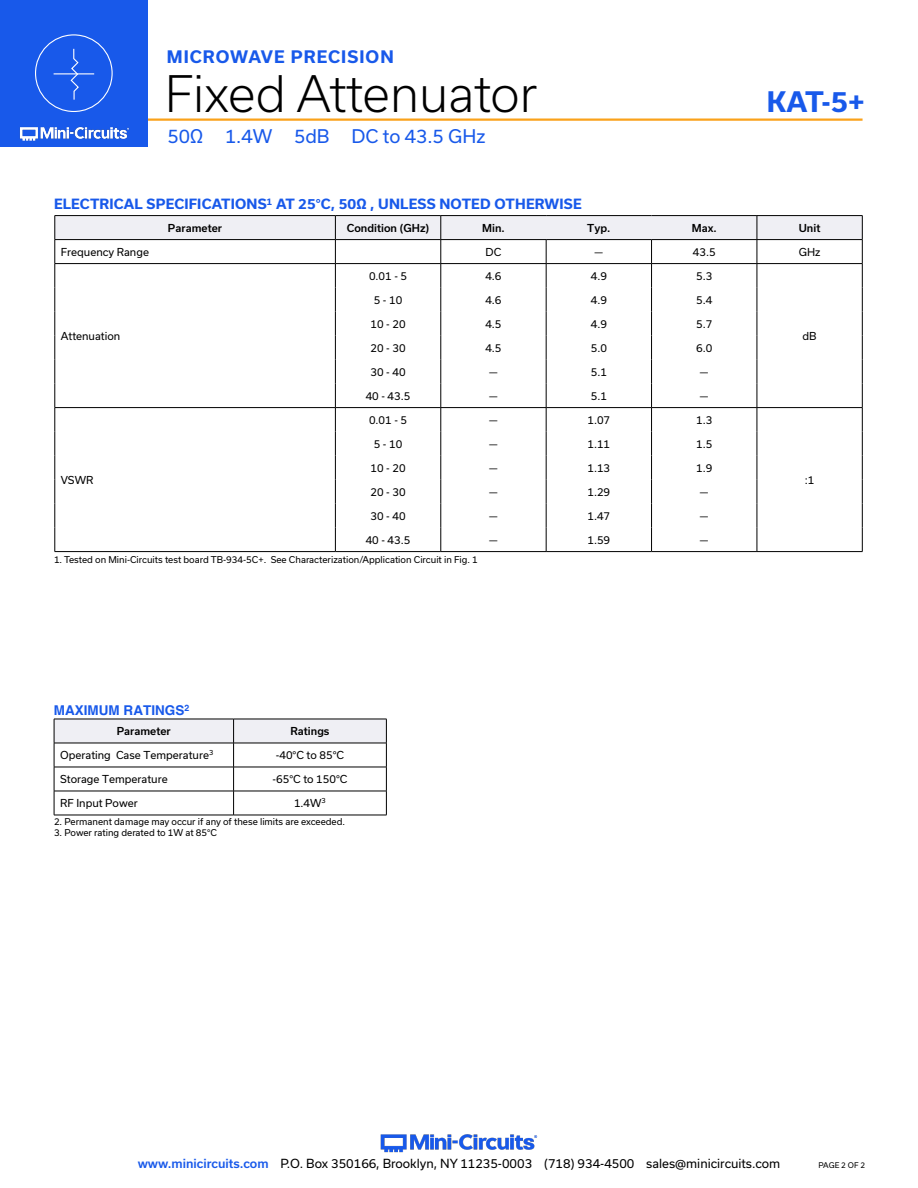
<style>
.page{position:relative;width:918px;height:1188px;background:#fff}
.page>*{position:absolute;margin:0;border:0;box-sizing:border-box;transform-origin:0 0}
.t1{font:300 48px "Usual";color:#000}
.t2{font:700 27px "Usual";color:#1859ea}
.t3{font:18px "Usual";color:#1859ea}
.t4{font:700 16.5px "Usual";letter-spacing:.065em;color:#1859ea}
.Blue_Headers{font:700 13.5px "Usual";letter-spacing:.015em;color:#1859ea}
.Blue_Headers-2{font:700 13.5px "Helvetica";color:#1859ea}
.t5{font:12px "Usual";color:#000}
.Table_Body_Center{font:10.5px "Usual";color:#000}
.Table_Body_Left_Just{font:10.5px "Usual";color:#000}
.Table_Header_Center{font:500 10.5px "Usual";color:#000}
.Notes{font:9px "Usual";color:#000}
.t6{font:7.5px "Usual";color:#000}
.s1{font-weight:500;color:#1859ea}
</style>
<div class="page">
<hr style="left:130px;top:118px;width:733px;height:3px;background:#faa21b">
<div style="left:0;top:0;width:148px;height:147px;background:#1859ea"></div>
<img style="left:19px;top:126px;width:111px;height:15px">
<div style="left:35px;top:34px;width:78px;height:78px;border:1px solid #fff;border-radius:50%"></div>
<hr style="left:54px;top:73px;width:40px;height:1px;background:#fff">
<svg style="left:70px;top:48px;width:10px;height:52px"></svg>
<img style="left:380px;top:1134px;width:158px;height:19px">
<hr style="left:335px;top:551px;width:106px;height:1px;background:#000">
<hr style="left:441px;top:551px;width:105px;height:1px;background:#000">
<hr style="left:546px;top:551px;width:106px;height:1px;background:#000">
<hr style="left:652px;top:551px;width:105px;height:1px;background:#000">
<hr style="left:55px;top:215px;width:280px;height:1px;background:#000">
<hr style="left:335px;top:215px;width:106px;height:1px;background:#000">
<hr style="left:441px;top:215px;width:105px;height:1px;background:#000">
<hr style="left:546px;top:215px;width:106px;height:1px;background:#000">
<hr style="left:652px;top:215px;width:105px;height:1px;background:#000">
<hr style="left:757px;top:215px;width:105px;height:1px;background:#000">
<hr style="left:55px;top:551px;width:280px;height:1px;background:#000">
<svg style="left:55px;top:216px;width:808px;height:335px"></svg>
<hr style="left:757px;top:551px;width:105px;height:1px;background:#000">
<div style="left:54px;top:719px;width:180px;height:24px;background:#efeff4"></div>
<div style="left:234px;top:719px;width:152px;height:24px;background:#efeff4"></div>
<hr style="left:234px;top:743px;width:153px;height:1px;background:#000">
<hr style="left:234px;top:767px;width:153px;height:1px;background:#000">
<hr style="left:234px;top:791px;width:153px;height:1px;background:#000">
<hr style="left:234px;top:815px;width:153px;height:1px;background:#000">
<hr style="left:54px;top:719px;width:179px;height:1px;background:#000">
<hr style="left:233px;top:719px;width:154px;height:1px;background:#000">
<svg style="left:233px;top:719px;width:1px;height:96px"></svg>
<svg style="left:386px;top:719px;width:1px;height:96px"></svg>
<hr style="left:54px;top:743px;width:180px;height:1px;background:#000">
<hr style="left:54px;top:767px;width:180px;height:1px;background:#000">
<hr style="left:54px;top:791px;width:180px;height:1px;background:#000">
<svg style="left:54px;top:719px;width:1px;height:96px"></svg>
<hr style="left:54px;top:815px;width:180px;height:1px;background:#000">
<h3 class="t4" style="left:167px;top:47px;width:228px">MICROWAVE PRECISION</h3>
<h1 class="t1" style="left:165px;top:66px;width:374px">Fixed Attenuator</h1>
<h3 class="t3" style="left:167px;top:126px;width:320px">50Ω 1.4W 5dB DC to 43.5 GHz</h3>
<p class="Blue_Headers" style="left:54px;top:196px;width:529px">ELECTRICAL SPECIFICATIONS<sup>1</sup> AT 25°C, 50Ω , UNLESS NOTED OTHERWISE</p>
<h2 class="t2" style="left:767px;top:86px;width:100px">KAT-5+</h2>
<p class="Table_Header_Center" style="left:168px;top:222px;width:56px">Parameter</p>
<p class="Table_Header_Center" style="left:347px;top:222px;width:84px">Condition (GHz)</p>
<p class="Table_Header_Center" style="left:482px;top:222px;width:24px">Min.</p>
<p class="Table_Header_Center" style="left:587px;top:222px;width:25px">Typ.</p>
<p class="Table_Header_Center" style="left:692px;top:222px;width:26px">Max.</p>
<p class="Table_Header_Center" style="left:799px;top:222px;width:23px">Unit</p>
<p class="Table_Body_Left_Just" style="left:61px;top:246px;width:90px">Frequency Range</p>
<p class="Table_Body_Center" style="left:486px;top:246px;width:17px">DC</p>
<p class="Table_Body_Center" style="left:595px;top:246px;width:10px">—</p>
<p class="Table_Body_Center" style="left:693px;top:246px;width:24px">43.5</p>
<p class="Table_Body_Center" style="left:799px;top:246px;width:23px">GHz</p>
<p class="Table_Body_Left_Just" style="left:61px;top:330px;width:61px">Attenuation</p>
<p class="Table_Body_Center" style="left:369px;top:270px;width:40px">0.01 - 5</p>
<p class="Table_Body_Center" style="left:485px;top:270px;width:18px">4.6</p>
<p class="Table_Body_Center" style="left:591px;top:270px;width:18px">4.9</p>
<p class="Table_Body_Center" style="left:696px;top:270px;width:18px">5.3</p>
<p class="Table_Body_Center" style="left:374px;top:294px;width:30px">5 - 10</p>
<p class="Table_Body_Center" style="left:485px;top:294px;width:18px">4.6</p>
<p class="Table_Body_Center" style="left:591px;top:294px;width:18px">4.9</p>
<p class="Table_Body_Center" style="left:696px;top:294px;width:18px">5.4</p>
<p class="Table_Body_Center" style="left:371px;top:318px;width:37px">10 - 20</p>
<p class="Table_Body_Center" style="left:485px;top:318px;width:18px">4.5</p>
<p class="Table_Body_Center" style="left:591px;top:318px;width:18px">4.9</p>
<p class="Table_Body_Center" style="left:696px;top:318px;width:18px">5.7</p>
<p class="Table_Body_Center" style="left:371px;top:342px;width:37px">20 - 30</p>
<p class="Table_Body_Center" style="left:485px;top:342px;width:18px">4.5</p>
<p class="Table_Body_Center" style="left:591px;top:342px;width:18px">5.0</p>
<p class="Table_Body_Center" style="left:696px;top:342px;width:18px">6.0</p>
<p class="Table_Body_Center" style="left:371px;top:366px;width:37px">30 - 40</p>
<p class="Table_Body_Center" style="left:489px;top:366px;width:10px">—</p>
<p class="Table_Body_Center" style="left:591px;top:366px;width:18px">5.1</p>
<p class="Table_Body_Center" style="left:700px;top:366px;width:10px">—</p>
<p class="Table_Body_Center" style="left:366px;top:390px;width:46px">40 - 43.5</p>
<p class="Table_Body_Center" style="left:489px;top:390px;width:10px">—</p>
<p class="Table_Body_Center" style="left:591px;top:390px;width:18px">5.1</p>
<p class="Table_Body_Center" style="left:700px;top:390px;width:10px">—</p>
<p class="Table_Body_Center" style="left:369px;top:414px;width:40px">0.01 - 5</p>
<p class="Table_Body_Center" style="left:489px;top:414px;width:10px">—</p>
<p class="Table_Body_Center" style="left:587px;top:414px;width:24px">1.07</p>
<p class="Table_Body_Center" style="left:696px;top:414px;width:18px">1.3</p>
<p class="Table_Body_Center" style="left:374px;top:438px;width:30px">5 - 10</p>
<p class="Table_Body_Center" style="left:489px;top:438px;width:10px">—</p>
<p class="Table_Body_Center" style="left:587px;top:438px;width:24px">1.11</p>
<p class="Table_Body_Center" style="left:696px;top:438px;width:18px">1.5</p>
<p class="Table_Body_Center" style="left:371px;top:462px;width:37px">10 - 20</p>
<p class="Table_Body_Center" style="left:489px;top:462px;width:10px">—</p>
<p class="Table_Body_Center" style="left:587px;top:462px;width:24px">1.13</p>
<p class="Table_Body_Center" style="left:696px;top:462px;width:18px">1.9</p>
<p class="Table_Body_Center" style="left:371px;top:486px;width:37px">20 - 30</p>
<p class="Table_Body_Center" style="left:489px;top:486px;width:10px">—</p>
<p class="Table_Body_Center" style="left:587px;top:486px;width:24px">1.29</p>
<p class="Table_Body_Center" style="left:700px;top:486px;width:10px">—</p>
<p class="Table_Body_Center" style="left:371px;top:510px;width:37px">30 - 40</p>
<p class="Table_Body_Center" style="left:489px;top:510px;width:10px">—</p>
<p class="Table_Body_Center" style="left:587px;top:510px;width:24px">1.47</p>
<p class="Table_Body_Center" style="left:700px;top:510px;width:10px">—</p>
<p class="Table_Body_Center" style="left:366px;top:534px;width:46px">40 - 43.5</p>
<p class="Table_Body_Center" style="left:489px;top:534px;width:10px">—</p>
<p class="Table_Body_Center" style="left:587px;top:534px;width:24px">1.59</p>
<p class="Table_Body_Center" style="left:700px;top:534px;width:10px">—</p>
<p class="Notes" style="left:54px;top:554px;width:425px">1. Tested on Mini-Circuits test board TB-934-5C+. See Characterization/Application Circuit in Fig. 1</p>
<p class="Table_Body_Left_Just" style="left:61px;top:474px;width:34px">VSWR</p>
<p class="Blue_Headers-2" style="left:54px;top:702px;width:137px">MAXIMUM RATINGS<sup>2</sup></p>
<p class="Table_Header_Center" style="left:117px;top:725px;width:56px">Parameter</p>
<p class="Table_Header_Center" style="left:290px;top:725px;width:41px">Ratings</p>
<p class="Table_Body_Left_Just" style="left:60px;top:749px;width:155px">Operating Case Temperature<sup>3</sup></p>
<p class="Table_Body_Center" style="left:276px;top:749px;width:70px">-40°C to 85°C</p>
<p class="Table_Body_Left_Just" style="left:60px;top:773px;width:109px">Storage Temperature</p>
<p class="Table_Body_Center" style="left:273px;top:773px;width:76px">-65°C to 150°C</p>
<p class="Table_Body_Left_Just" style="left:60px;top:797px;width:79px">RF Input Power</p>
<p class="Table_Body_Center" style="left:294px;top:797px;width:33px">1.4W<sup>3</sup></p>
<p class="Notes" style="left:54px;top:816px;width:293px">2. Permanent damage may occur if any of these limits are exceeded.</p>
<p class="Notes" style="left:54px;top:827px;width:165px">3. Power rating derated to 1W at 85°C</p>
<p class="Table_Body_Center" style="left:803px;top:330px;width:16px">dB</p>
<p class="Table_Body_Center" style="left:805px;top:474px;width:11px">:1</p>
<p class="t5" style="left:138px;top:1157px;width:644px"><span class="s1">www.minicircuits.com</span> P.O. Box 350166, Brooklyn, NY 11235-0003 (718) 934-4500 sales@minicircuits.com</p>
<p class="t6" style="left:819px;top:1161px;width:48px">PAGE 2 OF 2</p>
</div>
